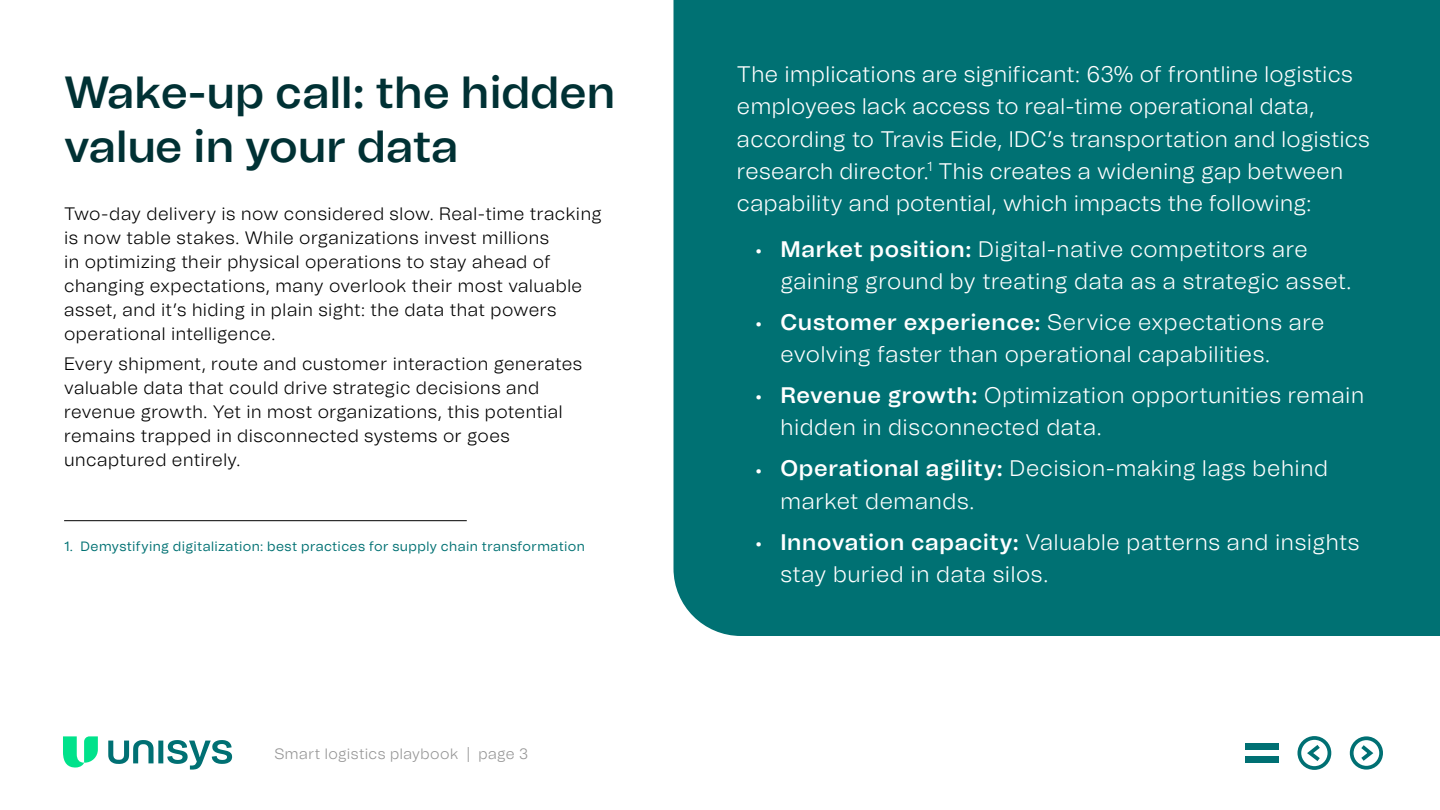
<style>
.page{position:relative;width:1440px;height:810px;background:#fff}
.page>*{position:absolute;margin:0;border:0;box-sizing:border-box;transform-origin:0 0}
.t1{font:600 45px/54px "Unisys";color:#003134}
.t2{font:300 22.5px/32.2px "Unisys";letter-spacing:.02em;color:#fff}
.t3{font:300 18px/24px "Unisys";letter-spacing:.025em;color:#000}
.t4{font:300 15px "Unisys";letter-spacing:.03em;color:#949494}
.t5{font:13.5px "Unisys";letter-spacing:.025em;color:#007173}
.s1{font-weight:600}
</style>
<div class="page">
<div style="left:674px;top:0;width:766px;height:636px;background:#007173"></div>
<hr style="left:64px;top:520px;width:403px;height:1px;background:#000">
<div style="left:1297px;top:736px;width:34px;height:34px;border:4px solid #007073;border-radius:50%"></div>
<svg style="left:1304px;top:742px;width:18px;height:22px"></svg>
<div style="left:1350px;top:736px;width:33px;height:34px;border:4px solid #007073;border-radius:50%"></div>
<svg style="left:1361px;top:743px;width:15px;height:20px"></svg>
<div style="left:1245px;top:757px;width:34px;height:6px;background:#007073"></div>
<div style="left:1245px;top:743px;width:34px;height:6px;background:#007073"></div>
<svg style="left:63px;top:736px;width:35px;height:32px"></svg>
<svg style="left:108px;top:740px;width:124px;height:30px"></svg>
<h1 class="t1" style="left:64px;top:64px;width:553px">Wake-up call: the hidden value in your data</h1>
<p class="t3" style="left:64px;top:201px;width:539px">Two-day delivery is now considered slow. Real-time tracking is now table stakes. While organizations invest millions<br>in optimizing their physical operations to stay ahead of changing expectations, many overlook their most valuable asset, and it’s hiding in plain sight: the data that powers operational intelligence.</p>
<p class="t3" style="left:64px;top:352px;width:520px">Every shipment, route and customer interaction generates valuable data that could drive strategic decisions and revenue growth. Yet in most organizations, this potential remains trapped in disconnected systems or goes uncaptured entirely.</p>
<p class="t5" style="left:64px;top:537px;width:522px">1. Demystifying digitalization: best practices for supply chain transformation</p>
<p class="t4" style="left:274px;top:744px;width:255px">Smart logistics playbook | page 3</p>
<p class="t2" style="left:737px;top:58px;width:634px">The implications are significant: 63% of frontline logistics employees lack access to real-time operational data, according to Travis Eide, IDC’s transportation and logistics research director.<sup>1</sup> This creates a widening gap between capability and potential, which impacts the following:</p>
<p class="t2" style="left:780px;top:232px;width:573px;text-indent:-25px"><sup>.</sup> <span class="s1">Market position:</span> Digital-native competitors are gaining ground by treating data as a strategic asset.</p>
<p class="t2" style="left:780px;top:306px;width:545px;text-indent:-25px"><sup>.</sup> <span class="s1">Customer experience:</span> Service expectations are evolving faster than operational capabilities.</p>
<p class="t2" style="left:780px;top:379px;width:585px;text-indent:-25px"><sup>.</sup> <span class="s1">Revenue growth:</span> Optimization opportunities remain hidden in disconnected data.</p>
<p class="t2" style="left:780px;top:452px;width:549px;text-indent:-25px"><sup>.</sup> <span class="s1">Operational agility:</span> Decision-making lags behind market demands.</p>
<p class="t2" style="left:780px;top:525px;width:581px;text-indent:-25px"><sup>.</sup> <span class="s1">Innovation capacity:</span> Valuable patterns and insights stay buried in data silos.</p>
</div>
